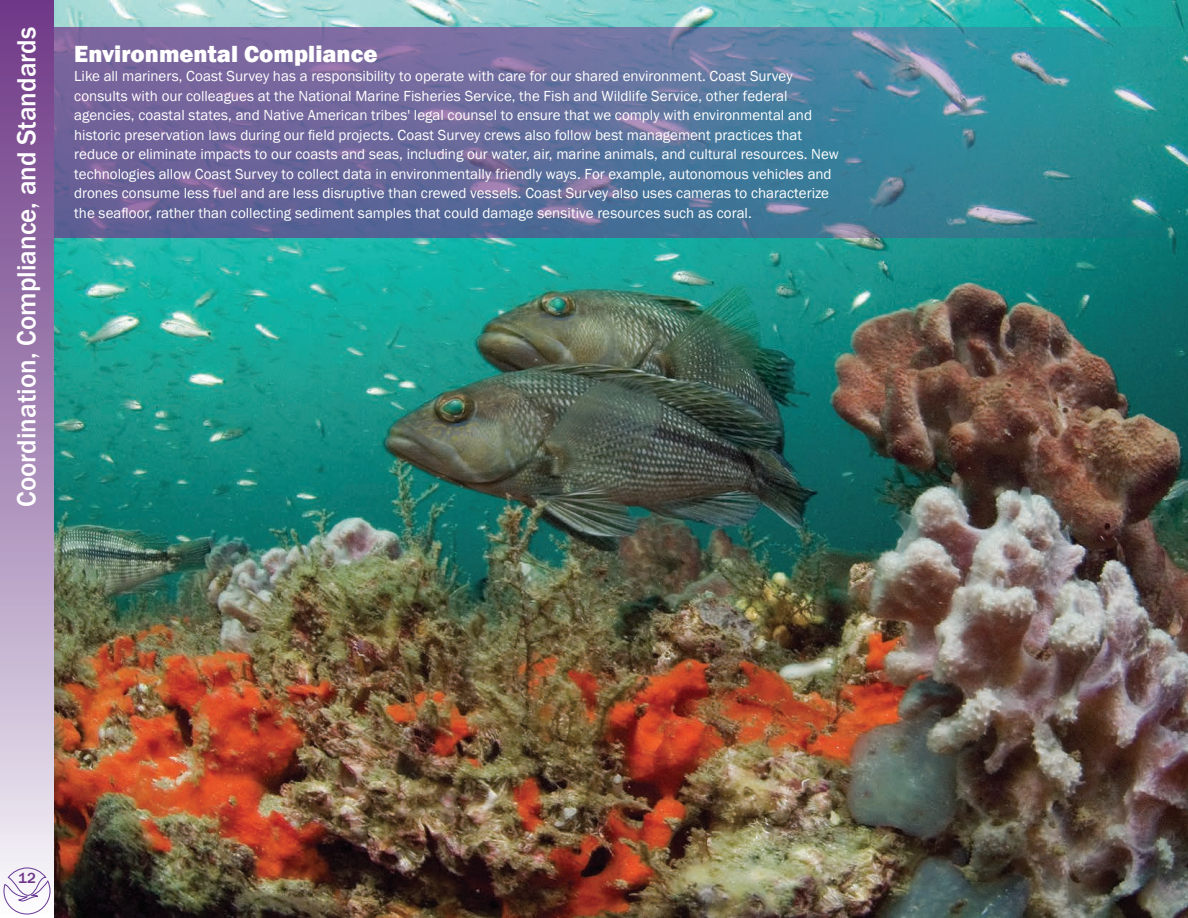
<style>
.page{position:relative;width:1188px;height:918px;background:#fff}
.page>*{position:absolute;margin:0;border:0;box-sizing:border-box;transform-origin:0 0}
.t1{font:500 27px "Franklin Gothic";color:#fff}
.t2{font:800 24px "Franklin Gothic";color:#fff}
.t3{font:15px/19.5px "Franklin Gothic";color:#fff}
.t4{font:500 15px "Franklin Gothic";color:#6f3688}
</style>
<div class="page">
<img style="left:54px;top:0;width:1134px;height:918px">
<svg style="left:54px;top:27px;width:1134px;height:210px;background:#56769a"></svg>
<div style="left:0;top:0;width:54px;height:918px;background:linear-gradient(to bottom,#683281,#f3f2f7)"></div>
<svg style="left:3px;top:867px;width:48px;height:48px"></svg>
<h1 class="t1" style="left:10px;top:507px;width:482px;rotate:-90deg">Coordination, Compliance, and Standards</h1>
<h2 class="t2" style="left:74px;top:38px;width:305px">Environmental Compliance</h2>
<p class="t3" style="left:74px;top:67px;width:766px">Like all mariners, Coast Survey has a responsibility to operate with care for our shared environment. Coast Survey consults with our colleagues at the National Marine Fisheries Service, the Fish and Wildlife Service, other federal agencies, coastal states, and Native American tribes' legal counsel to ensure that we comply with environmental and historic preservation laws during our field projects. Coast Survey crews also follow best management practices that reduce or eliminate impacts to our coasts and seas, including our water, air, marine animals, and cultural resources. New technologies allow Coast Survey to collect data in environmentally friendly ways. For example, autonomous vehicles and drones consume less fuel and are less disruptive than crewed vessels. Coast Survey also uses cameras to characterize the seafloor, rather than collecting sediment samples that could damage sensitive resources such as coral.</p>
<p class="t4" style="left:18px;top:868px;width:19px">12</p>
</div>
